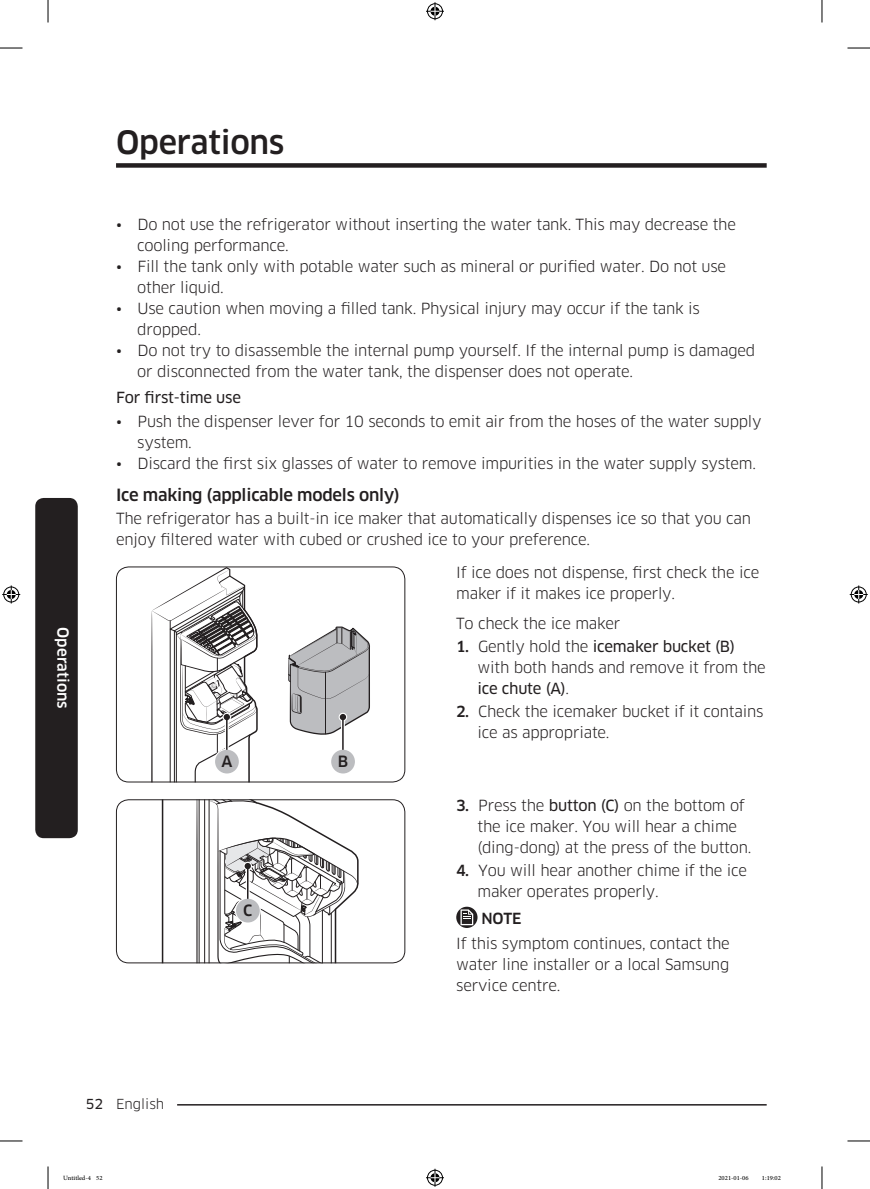
<style>
.page{position:relative;width:870px;height:1189px;background:#fff}
.page>*{position:absolute;margin:0;border:0;box-sizing:border-box;transform-origin:0 0}
.t1{font:500 31.5px "Samsung Clan Pro";letter-spacing:-.01em;color:#231f20}
.t2{font:500 16.5px "Samsung Clan Pro";letter-spacing:-.015em;color:#231f20}
.image{font:500 15.15px "Samsung Clan Pro";color:#231f20}
.P_Split{font:15px/21px "Samsung Clan Pro";letter-spacing:-.015em;color:#231f20}
.t3{font:15px "Samsung Clan Pro News";letter-spacing:-.015em;color:#231f20}
.Sidebar{font:500 15px "Samsung Clan Pro";color:#fff}
.DL_DT_Icon{font:500 15px "Samsung Clan Pro";color:#231f20}
.t4{font:13.5px "Samsung Clan Pro";color:#231f20}
.t5{font:9px "Adobe Arabic";color:#000}
.s1{font-weight:500}
.s2{font-family:"Samsung Clan Pro News"}
</style>
<div class="page">
<div style="left:116px;top:163px;width:651px;height:5px;background:#231f20"></div>
<hr style="left:116px;top:1104px;width:651px;height:1px;background:#231f20">
<div style="left:103px;top:1096px;width:74px;height:15px;background:#fff"></div>
<div style="left:35px;top:498px;width:43px;height:340px;background:#231f20;border-radius:9px"></div>
<svg style="left:151px;top:568px;width:107px;height:212px"></svg>
<div style="left:215px;top:750px;width:24px;height:23px;background:#bcbdc0;border-radius:50%"></div>
<div style="left:330px;top:748px;width:26px;height:27px;border:2px solid #fff;border-radius:50%"></div>
<hr style="left:341px;top:717px;width:4px;height:40px;background:#fff">
<hr style="left:342px;top:717px;width:2px;height:40px;background:#231f20">
<svg style="left:288px;top:626px;width:82px;height:109px"></svg>
<div style="left:331px;top:750px;width:24px;height:23px;background:#bcbdc0;border-radius:50%"></div>
<div style="left:116px;top:566px;width:289px;height:216px;border:1px solid #231f20;border-radius:12px"></div>
<svg style="left:161px;top:801px;width:198px;height:160px"></svg>
<div style="left:236px;top:899px;width:24px;height:23px;background:#bcbdc0;border-radius:50%"></div>
<div style="left:116px;top:799px;width:289px;height:164px;border:1px solid #231f20;border-radius:12px"></div>
<svg style="left:456px;top:907px;width:21px;height:21px"></svg>
<svg style="left:460px;top:909px;width:13px;height:16px"></svg>
<svg style="left:0;top:48px;width:22px;height:1px"></svg>
<svg style="left:847px;top:48px;width:23px;height:1px"></svg>
<svg style="left:0;top:1141px;width:22px;height:1px"></svg>
<svg style="left:847px;top:1141px;width:23px;height:1px"></svg>
<svg style="left:48px;top:0;width:1px;height:23px"></svg>
<svg style="left:48px;top:1166px;width:1px;height:23px"></svg>
<svg style="left:822px;top:0;width:1px;height:23px"></svg>
<svg style="left:822px;top:1166px;width:1px;height:23px"></svg>
<svg style="left:426px;top:2px;width:18px;height:18px"></svg>
<svg style="left:426px;top:1169px;width:18px;height:18px"></svg>
<svg style="left:2px;top:585px;width:18px;height:18px"></svg>
<svg style="left:850px;top:585px;width:18px;height:18px"></svg>
<h1 class="t1" style="left:116px;top:124px;width:170px">Operations</h1>
<p class="Sidebar" style="left:72px;top:627px;width:83px;rotate:90deg">Operations</p>
<p class="P_Split" style="left:137px;top:214px;width:600px;text-indent:-21px">• Do not use the refrigerator without inserting the water tank. This may decrease the cooling performance.</p>
<p class="P_Split" style="left:137px;top:256px;width:590px;text-indent:-21px">• Fill the tank only with potable water such as mineral or purified water. Do not use other liquid.</p>
<p class="P_Split" style="left:137px;top:298px;width:564px;text-indent:-21px">• Use caution when moving a filled tank. Physical injury may occur if the tank is dropped.</p>
<p class="P_Split" style="left:137px;top:340px;width:619px;text-indent:-21px">• Do not try to disassemble the internal pump yourself. If the internal pump is damaged or disconnected from the water tank, the dispenser does not operate.</p>
<h4 class="t3" style="left:116px;top:389px;width:127px">For first-time use</h4>
<p class="P_Split" style="left:137px;top:411px;width:626px;text-indent:-21px">• Push the dispenser lever for 10 seconds to emit air from the hoses of the water supply system.</p>
<p class="P_Split" style="left:116px;top:453px;width:641px">• Discard the first six glasses of water to remove impurities in the water supply system.</p>
<h3 class="t2" style="left:116px;top:485px;width:285px">Ice making (applicable models only)</h3>
<p class="P_Split" style="left:116px;top:508px;width:636px">The refrigerator has a built-in ice maker that automatically dispenses ice so that you can enjoy filtered water with cubed or crushed ice to your preference.</p>
<p class="image" style="left:221px;top:752px;width:13px">A</p>
<p class="image" style="left:338px;top:752px;width:12px">B</p>
<p class="image" style="left:243px;top:901px;width:11px">C</p>
<p class="P_Split" style="left:456px;top:562px;width:304px">If ice does not dispense, first check the ice maker if it makes ice properly.</p>
<p class="P_Split" style="left:456px;top:613px;width:166px">To check the ice maker</p>
<p class="P_Split" style="left:477px;top:636px;width:290px;text-indent:-21px"><span class="s1">1.</span> Gently hold the <span class="s2">icemaker bucket (B) </span>with both hands and remove it from the <span class="s2">ice chute (A)</span>.</p>
<p class="P_Split" style="left:477px;top:701px;width:287px;text-indent:-21px"><span class="s1">2.</span> Check the icemaker bucket if it contains ice as appropriate.</p>
<p class="P_Split" style="left:477px;top:795px;width:275px;text-indent:-21px"><span class="s1">3.</span> Press the <span class="s2">button (C)</span> on the bottom of the ice maker. You will hear a chime (ding-dong) at the press of the button.</p>
<p class="P_Split" style="left:477px;top:860px;width:271px;text-indent:-21px"><span class="s1">4.</span> You will hear another chime if the ice maker operates properly.</p>
<p class="DL_DT_Icon" style="left:481px;top:909px;width:41px">NOTE</p>
<p class="P_Split" style="left:456px;top:933px;width:275px;text-align:justify">If this symptom continues, contact the water line installer or a local Samsung service centre.</p>
<p class="t4" style="left:86px;top:1096px;width:80px"><span class="s2">52</span> English</p>
<p class="t5" style="left:63px;top:1171px;width:41px">Untitled-4 52</p>
<p class="t5" style="left:718px;top:1171px;width:32px">2021-01-06</p>
<p class="t5" style="left:762px;top:1171px;width:20px">1:19:02</p>
</div>
